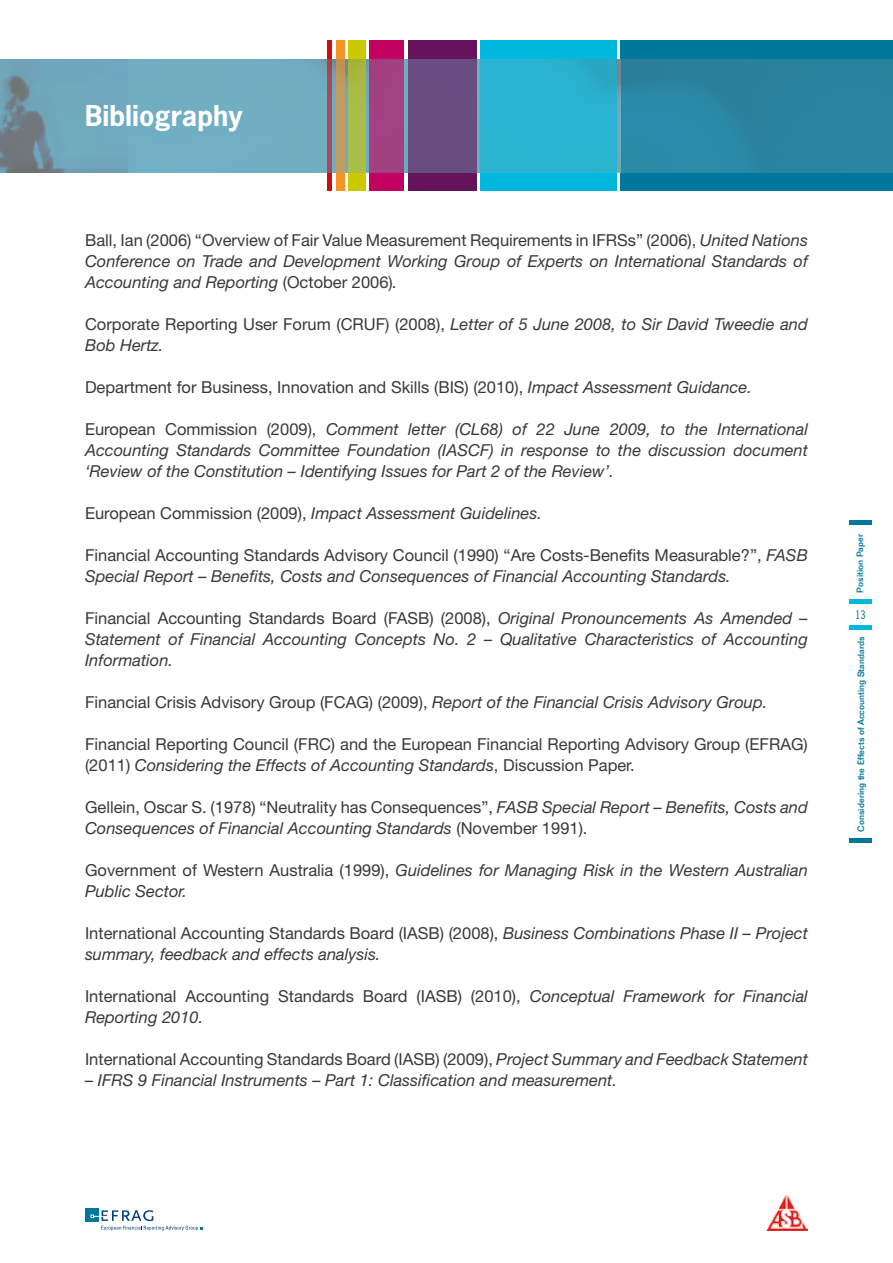
<style>
.page{position:relative;width:893px;height:1263px;background:#fff}
.page>*{position:absolute;margin:0;border:0;box-sizing:border-box;transform-origin:0 0}
.t1{font:700 27px "News Gothic Std";color:#fff}
.t2{font:italic 16.5px/21px "Helvetica Neue LT Std";color:#39383a}
.t3{font:16.5px/21px "Helvetica Neue LT Std";color:#39383a}
.t4{font:12px "Trade Gothic LT Std Cn 18";color:#00789d}
.t5{font:500 9px "Folio Std";color:#00789d}
.s1{font-style:normal}
.s2{font-style:italic}
</style>
<div class="page">
<svg style="left:1px;top:59px;width:620px;height:114px;fill:#70adc1"></svg>
<svg style="left:327px;top:40px;width:5px;height:151px"></svg>
<svg style="left:336px;top:40px;width:8px;height:151px"></svg>
<svg style="left:349px;top:40px;width:17px;height:151px;fill:#a8be47"></svg>
<svg style="left:370px;top:40px;width:34px;height:151px;fill:#a24182"></svg>
<svg style="left:408px;top:40px;width:68px;height:151px;fill:#694c80"></svg>
<svg style="left:480px;top:40px;width:137px;height:151px;fill:#2ab3d2"></svg>
<svg style="left:621px;top:40px;width:272px;height:151px;fill:#2a839e"></svg>
<hr style="left:849px;top:626px;width:23px;height:4px;background:#00b8de">
<hr style="left:849px;top:599px;width:23px;height:4px;background:#00b8de">
<hr style="left:849px;top:838px;width:23px;height:4px;background:#00789d">
<hr style="left:849px;top:521px;width:23px;height:4px;background:#00789d">
<div style="left:85px;top:1208px;width:14px;height:13px;background:#00789d"></div>
<svg style="left:91px;top:1210px;width:112px;height:20px"></svg>
<img style="left:767px;top:1194px;width:41px;height:36px">
<h1 class="t1" style="left:85px;top:98px;width:159px">Bibliography</h1>
<p class="t2" style="left:85px;top:229px;width:724px;text-align:justify"><span class="s1">Ball, Ian (2006) “Overview of Fair Value Measurement Requirements in IFRSs” (2006),</span> United Nations Conference on Trade and Development Working Group of Experts on International Standards of Accounting and Reporting <span class="s1">(October 2006)</span>.</p>
<p class="t2" style="left:85px;top:313px;width:724px"><span class="s1">Corporate Reporting User Forum (CRUF) (2008),</span> Letter of 5 June 2008, to Sir David Tweedie and<br>Bob Hertz.</p>
<p class="t3" style="left:85px;top:376px;width:668px">Department for Business, Innovation and Skills (BIS) (2010), <span class="s2">Impact Assessment Guidance.</span></p>
<p class="t2" style="left:85px;top:418px;width:724px;text-align:justify"><span class="s1">European Commission (2009),</span> Comment letter (CL68) of 22 June 2009, to the International Accounting Standards Committee Foundation (IASCF) in response to the discussion document ‘Review of the Constitution – Identifying Issues for Part 2 of the Review’.</p>
<p class="t2" style="left:85px;top:502px;width:458px"><span class="s1">European Commission (2009),</span> Impact Assessment Guidelines.</p>
<p class="t3" style="left:85px;top:544px;width:724px">Financial Accounting Standards Advisory Council (1990) “Are Costs-Benefits Measurable?”, <span class="s2">FASB<br>Special Report – Benefits, Costs and Consequences of Financial Accounting Standards.</span></p>
<p class="t2" style="left:85px;top:607px;width:724px;text-align:justify"><span class="s1">Financial Accounting Standards Board (FASB) (2008),</span> Original Pronouncements As Amended – Statement of Financial Accounting Concepts No. 2 – Qualitative Characteristics of Accounting Information.</p>
<p class="t3" style="left:85px;top:691px;width:684px">Financial Crisis Advisory Group (FCAG) (2009), <span class="s2">Report of the Financial Crisis Advisory Group.</span></p>
<p class="t3" style="left:85px;top:733px;width:724px">Financial Reporting Council (FRC) and the European Financial Reporting Advisory Group (EFRAG) (2011) <span class="s2">Considering the Effects of Accounting Standards</span>, Discussion Paper.</p>
<p class="t2" style="left:85px;top:796px;width:724px"><span class="s1">Gellein, Oscar S. (1978) “Neutrality has Consequences”,</span> FASB Special Report – Benefits, Costs and<br>Consequences of Financial Accounting Standards <span class="s1">(November 1991).</span></p>
<p class="t2" style="left:85px;top:859px;width:724px"><span class="s1">Government of Western Australia (1999),</span> Guidelines for Managing Risk in the Western Australian<br>Public Sector.</p>
<p class="t2" style="left:85px;top:922px;width:724px"><span class="s1">International Accounting Standards Board (IASB) (2008),</span> Business Combinations Phase II – Project summary, feedback and effects analysis.</p>
<p class="t3" style="left:85px;top:985px;width:724px">International Accounting Standards Board (IASB) (2010), <span class="s2">Conceptual Framework for Financial<br>Reporting 2010.</span></p>
<p class="t3" style="left:85px;top:1048px;width:724px">International Accounting Standards Board (IASB) (2009), <span class="s2">Project Summary and Feedback Statement</span></p>
<p class="t2" style="left:85px;top:1069px;width:533px">– IFRS 9 Financial Instruments – Part 1: Classification and measurement.</p>
<p class="t5" style="left:854px;top:592px;width:60px;rotate:-90deg">Position Paper</p>
<p class="t4" style="left:855px;top:608px;width:12px">13</p>
<p class="t5" style="left:855px;top:832px;width:196px;rotate:-90deg">Considering the Effects of Accounting Standards</p>
</div>
